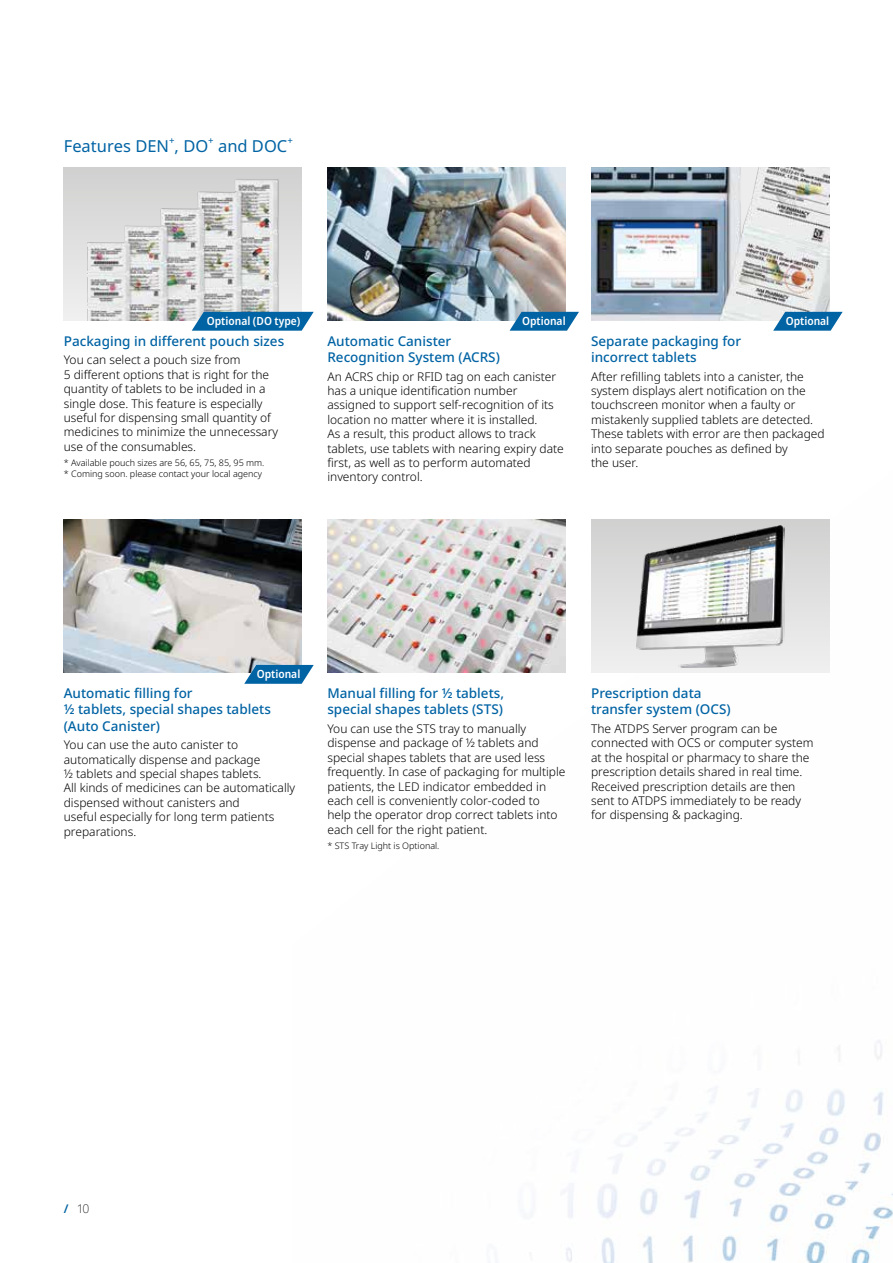
<style>
.page{position:relative;width:893px;height:1263px;background:#fff}
.page>*{position:absolute;margin:0;border:0;box-sizing:border-box;transform-origin:0 0}
.t1{font:16.5px "Noto Sans";color:#0063a4}
.t2{font:500 13.5px/16.2px "Noto Sans";color:#0063a4}
.t3{font:300 12px/14.4px "Noto Sans";color:#000}
.t4{font:200 12px "Noto Sans";color:#000}
.t5{font:600 semi-condensed 11.25px "Noto Sans";color:#fff}
.t6{font:9.6px "Noto Sans";color:#0063a4}
.t7{font:300 9px/10.8px "Noto Sans";color:#000}
.s1{font-weight:600;color:#0063a4}
</style>
<div class="page">
<img style="left:293px;top:167px;width:600px;height:1096px">
<div style="left:64px;top:167px;width:238px;height:154px;background:linear-gradient(to bottom,#d1d1d0,#efeff0)"></div>
<img style="left:83px;top:167px;width:200px;height:154px">
<img style="left:327px;top:167px;width:239px;height:154px">
<img style="left:591px;top:167px;width:238px;height:154px">
<svg style="left:192px;top:312px;width:122px;height:19px;background:#1b73ad"></svg>
<svg style="left:510px;top:312px;width:69px;height:19px"></svg>
<svg style="left:773px;top:312px;width:70px;height:19px"></svg>
<img style="left:327px;top:520px;width:239px;height:153px">
<img style="left:64px;top:520px;width:238px;height:153px">
<div style="left:591px;top:520px;width:238px;height:153px;background:linear-gradient(to bottom,#d0d0d0,#f0f0f0)"></div>
<img style="left:636px;top:525px;width:148px;height:143px">
<svg style="left:244px;top:665px;width:70px;height:19px"></svg>
<p class="t6" style="left:169px;top:133px;width:7px">+</p>
<p class="t6" style="left:208px;top:133px;width:7px">+</p>
<h1 class="t1" style="left:218px;top:134px;width:71px">and DOC</h1>
<p class="t6" style="left:287px;top:133px;width:7px">+</p>
<h1 class="t1" style="left:64px;top:134px;width:146px">Features DEN , DO</h1>
<p class="t5" style="left:207px;top:313px;width:95px">Optional (DO type)</p>
<p class="t5" style="left:522px;top:313px;width:45px">Optional</p>
<p class="t5" style="left:786px;top:313px;width:45px">Optional</p>
<p class="t2" style="left:64px;top:333px;width:222px">Packaging in different pouch sizes</p>
<p class="t3" style="left:64px;top:353px;width:216px">You can select a pouch size from<br>5 different options that is right for the quantity of tablets to be included in a single dose. This feature is especially useful for dispensing small quantity of medicines to minimize the unnecessary use of the consumables.</p>
<p class="t7" style="left:64px;top:457px;width:202px">* Available pouch sizes are 56, 65, 75, 85, 95 mm. * Coming soon. please contact your local agency</p>
<p class="t2" style="left:327px;top:333px;width:174px">Automatic Canister<br>Recognition System (ACRS)</p>
<p class="t3" style="left:327px;top:369px;width:238px">An ACRS chip or RFID tag on each canister has a unique identification number assigned to support self-recognition of its location no matter where it is installed.<br>As a result, this product allows to track tablets, use tablets with nearing expiry date first, as well as to perform automated inventory control.</p>
<p class="t2" style="left:591px;top:333px;width:152px">Separate packaging for incorrect tablets</p>
<p class="t3" style="left:591px;top:369px;width:235px">After refilling tablets into a canister, the system displays alert notification on the touchscreen monitor when a faulty or mistakenly supplied tablets are detected.<br>These tablets with error are then packaged into separate pouches as defined by<br>the user.</p>
<p class="t5" style="left:257px;top:666px;width:45px">Optional</p>
<p class="t2" style="left:64px;top:685px;width:209px">Automatic filling for<br>½ tablets, special shapes tablets (Auto Canister)</p>
<p class="t3" style="left:64px;top:738px;width:233px">You can use the auto canister to automatically dispense and package<br>½ tablets and special shapes tablets.<br>All kinds of medicines can be automatically dispensed without canisters and<br>useful especially for long term patients preparations.</p>
<p class="t2" style="left:327px;top:685px;width:178px">Manual filling for ½ tablets, special shapes tablets (STS)</p>
<p class="t3" style="left:327px;top:722px;width:240px">You can use the STS tray to manually dispense and package of ½ tablets and special shapes tablets that are used less frequently. In case of packaging for multiple patients, the LED indicator embedded in each cell is conveniently color-coded to help the operator drop correct tablets into each cell for the right patient.</p>
<p class="t7" style="left:327px;top:840px;width:114px">* STS Tray Light is Optional.</p>
<p class="t2" style="left:591px;top:685px;width:141px">Prescription data transfer system (OCS)</p>
<p class="t3" style="left:591px;top:722px;width:224px">The ATDPS Server program can be connected with OCS or computer system at the hospital or pharmacy to share the prescription details shared in real time.<br>Received prescription details are then sent to ATDPS immediately to be ready for dispensing &amp; packaging.</p>
<p class="t4" style="left:64px;top:1200px;width:27px"><span class="s1">/</span> 10</p>
</div>
